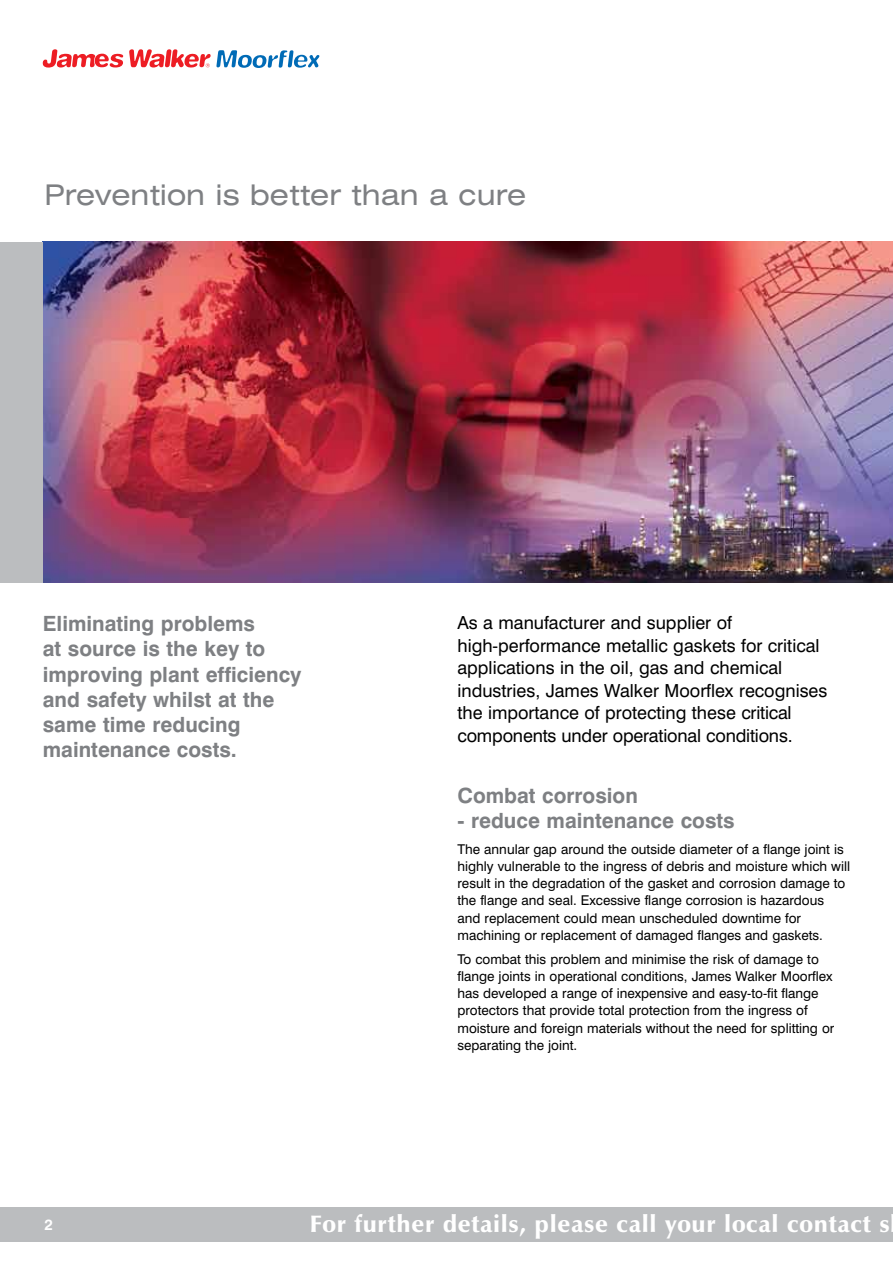
<style>
.page{position:relative;width:893px;height:1263px;background:#fff}
.page>*{position:absolute;margin:0;border:0;box-sizing:border-box;transform-origin:0 0}
.t1{font:expanded 28.5px "Swiss 721 BT";color:#7e8083}
.t2{font:900 24px "Zapf Humanist 601 BT";letter-spacing:.025em;color:#fff}
.t3{font:700 21px/25.2px "Swiss 721 BT";color:#7e8083}
.t4{font:18px/22.5px "Swiss 721 BT";color:#000}
.t5{font:700 15px "Swiss 721 BT";color:#fff}
.t6{font:13.5px/17.2px "Swiss 721 BT";color:#000}
</style>
<div class="page">
<div style="left:0;top:1208px;width:893px;height:34px;background:#babcbe"></div>
<img style="left:43px;top:242px;width:850px;height:340px">
<div style="left:0;top:242px;width:43px;height:340px;background:#bbbdbf"></div>
<svg style="left:43px;top:49px;width:277px;height:19px"></svg>
<h1 class="t1" style="left:44px;top:177px;width:483px">Prevention is better than a cure</h1>
<h3 class="t3" style="left:43px;top:611px;width:260px">Eliminating problems<br>at source is the key to improving plant efficiency and safety whilst at the same time reducing maintenance costs.</h3>
<p class="t4" style="left:457px;top:611px;width:371px">As a manufacturer and supplier of high-performance metallic gaskets for critical applications in the oil, gas and chemical industries, James Walker Moorflex recognises the importance of protecting these critical components under operational conditions.</p>
<h3 class="t3" style="left:457px;top:782px;width:182px">Combat corrosion</h3>
<h3 class="t3" style="left:457px;top:808px;width:279px">- reduce maintenance costs</h3>
<p class="t6" style="left:457px;top:840px;width:394px">The annular gap around the outside diameter of a flange joint is highly vulnerable to the ingress of debris and moisture which will result in the degradation of the gasket and corrosion damage to the flange and seal. Excessive flange corrosion is hazardous and replacement could mean unscheduled downtime for machining or replacement of damaged flanges and gaskets.</p>
<p class="t6" style="left:457px;top:950px;width:378px">To combat this problem and minimise the risk of damage to flange joints in operational conditions, James Walker Moorflex has developed a range of inexpensive and easy-to-fit flange protectors that provide total protection from the ingress of moisture and foreign materials without the need for splitting or separating the joint.</p>
<p class="t5" style="left:44px;top:1215px;width:10px">2</p>
<h2 class="t2" style="left:310px;top:1209px;width:581px">For further details, please call your local contact s</h2>
</div>
